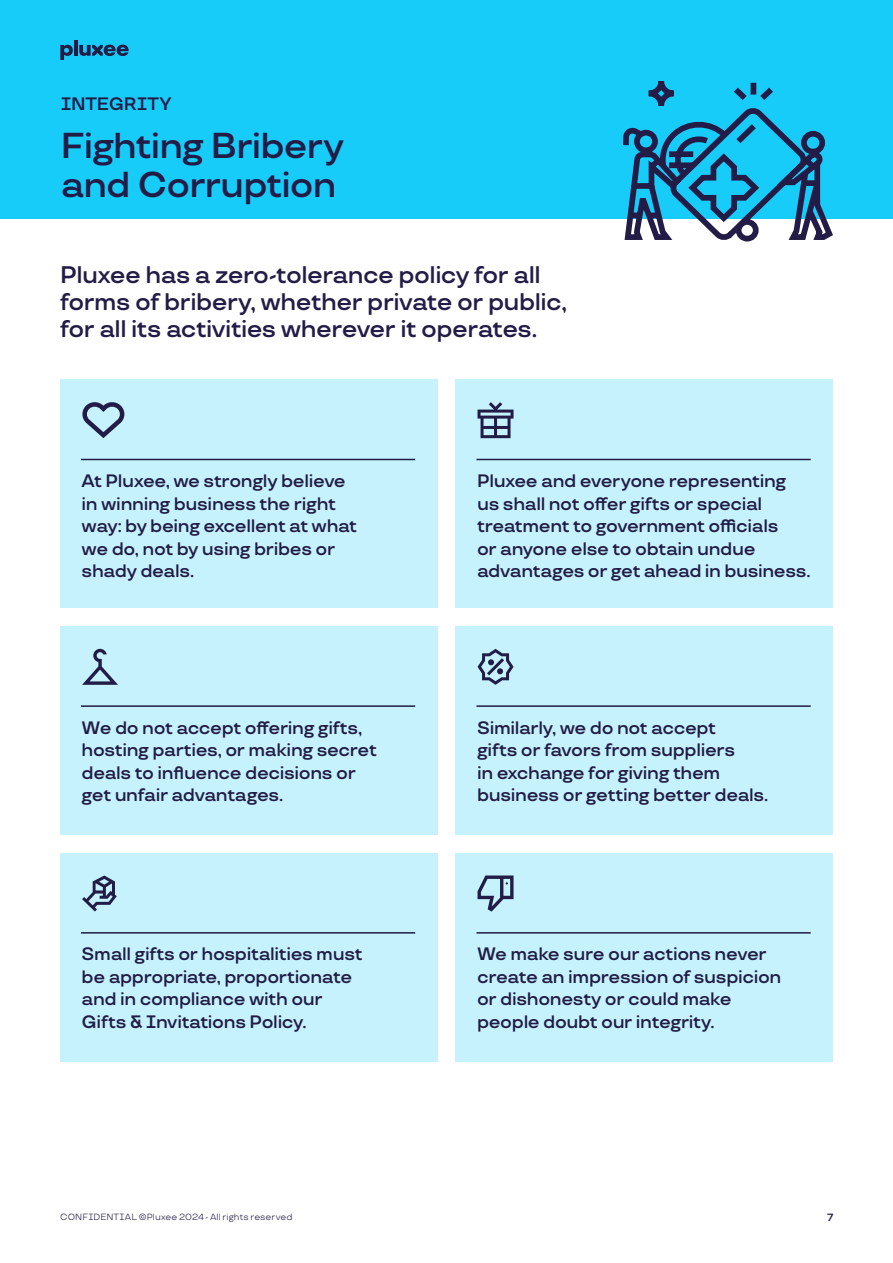
<style>
.page{position:relative;width:893px;height:1263px;background:#fff}
.page>*{position:absolute;margin:0;border:0;box-sizing:border-box;transform-origin:0 0}
.t1{font:600 36px/39px "TT Travels";letter-spacing:-.025em;color:#221c46}
.t2{font:600 24px/27px "TT Travels";letter-spacing:-.025em;color:#221c46}
.t3{font:600 18px/22.5px "TT Travels";letter-spacing:-.02em;color:#221c46}
.t4{font:600 10.5px "TT Travels";color:#221c46}
.t5{font:9px "TT Travels";letter-spacing:.01em;color:#221c46}
</style>
<div class="page">
<div style="left:0;top:0;width:893px;height:218px;background:#17ccf9"></div>
<div style="left:60px;top:379px;width:377px;height:229px;background:#c5f2fd"></div>
<div style="left:60px;top:626px;width:377px;height:209px;background:#c5f2fd"></div>
<div style="left:60px;top:853px;width:377px;height:208px;background:#c5f2fd"></div>
<div style="left:455px;top:379px;width:378px;height:229px;background:#c5f2fd"></div>
<div style="left:455px;top:626px;width:378px;height:209px;background:#c5f2fd"></div>
<div style="left:455px;top:853px;width:378px;height:208px;background:#c5f2fd"></div>
<hr style="left:81px;top:459px;width:334px;height:1px;background:#221c46">
<hr style="left:81px;top:705px;width:334px;height:2px;background:#221c46">
<hr style="left:81px;top:932px;width:334px;height:1px;background:#221c46">
<hr style="left:476px;top:459px;width:335px;height:1px;background:#221c46">
<hr style="left:476px;top:705px;width:335px;height:2px;background:#221c46">
<hr style="left:476px;top:932px;width:335px;height:1px;background:#221c46">
<svg style="left:619px;top:81px;width:218px;height:161px"></svg>
<svg style="left:478px;top:402px;width:36px;height:36px"></svg>
<svg style="left:478px;top:649px;width:36px;height:36px"></svg>
<svg style="left:82px;top:875px;width:35px;height:36px"></svg>
<svg style="left:82px;top:649px;width:36px;height:36px"></svg>
<svg style="left:82px;top:402px;width:43px;height:36px"></svg>
<svg style="left:478px;top:875px;width:36px;height:37px"></svg>
<svg style="left:60px;top:45px;width:13px;height:15px"></svg>
<hr style="left:74px;top:41px;width:4px;height:15px;background:#221c46">
<svg style="left:79px;top:45px;width:50px;height:11px"></svg>
<p class="t3" style="left:61px;top:93px;width:113px">INTEGRITY</p>
<h1 class="t1" style="left:61px;top:126px;width:285px">Fighting Bribery and Corruption</h1>
<h2 class="t2" style="left:60px;top:261px;width:508px">Pluxee has a zero-tolerance policy for all forms of bribery, whether private or public, for all its activities wherever it operates.</h2>
<p class="t3" style="left:82px;top:470px;width:277px">At Pluxee, we strongly believe in winning business the right way: by being excellent at what we do, not by using bribes or shady deals.</p>
<p class="t3" style="left:82px;top:716px;width:297px">We do not accept offering gifts, hosting parties, or making secret deals to influence decisions or get unfair advantages.</p>
<p class="t3" style="left:82px;top:943px;width:283px">Small gifts or hospitalities must be appropriate, proportionate and in compliance with our<br>Gifts &amp; Invitations Policy.</p>
<p class="t3" style="left:477px;top:470px;width:335px">Pluxee and everyone representing us shall not offer gifts or special treatment to government officials<br>or anyone else to obtain undue advantages or get ahead in business.</p>
<p class="t3" style="left:477px;top:716px;width:293px">Similarly, we do not accept<br>gifts or favors from suppliers<br>in exchange for giving them business or getting better deals.</p>
<p class="t3" style="left:477px;top:943px;width:306px">We make sure our actions never create an impression of suspicion or dishonesty or could make people doubt our integrity.</p>
<p class="t5" style="left:60px;top:1212px;width:234px">CONFIDENTIAL ©Pluxee 2024 - All rights reserved</p>
<p class="t4" style="left:827px;top:1210px;width:8px">7</p>
</div>
